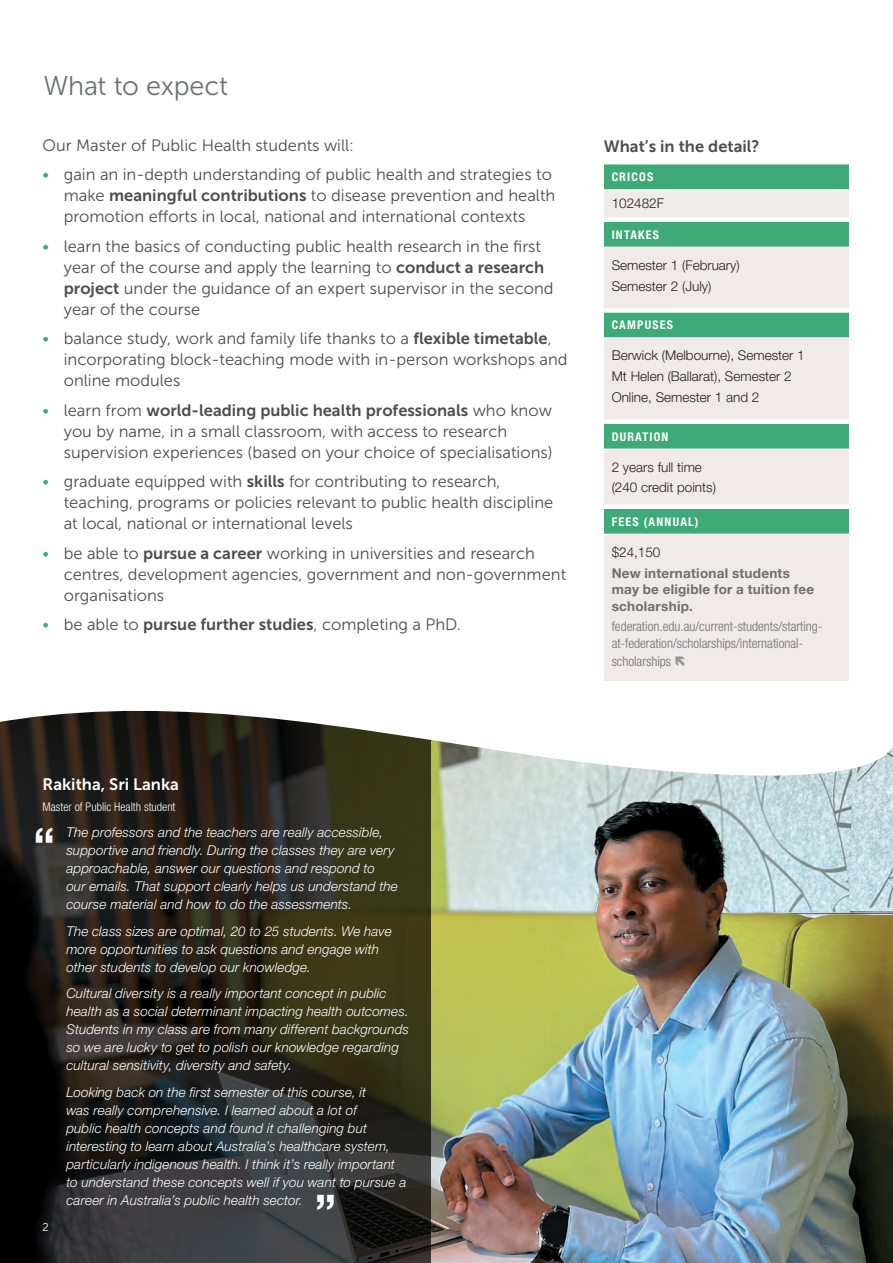
<style>
.page{position:relative;width:893px;height:1263px;background:#fff}
.page>*{position:absolute;margin:0;border:0;box-sizing:border-box;transform-origin:0 0}
.t1{font:700 46.5px "Helvetica Neue LT 75";color:#fff}
.t2{font:27px "Museo Sans 300";letter-spacing:-.01em;color:#6d6f71}
.t3{font:16.5px/21px "Museo Sans 300";color:#4d4d4f}
.t4{font:16.5px "Museo Sans 700";color:#4d4d4f}
.t5{font:16.5px "Museo Sans 700";color:#fff}
.t6{font:13.5px/18px "Helvetica Neue LT 46 Light It";letter-spacing:.01em;color:#fff}
.t7{font:300 13.5px/20.7px "Helvetica Neue LT 45";color:#231f20}
.t8{font:13.5px/16.5px "Helvetica Neue LT 47 Light Cn";color:#6d6f71}
.t9{font:700 13.5px/16.5px "Helvetica Neue LT 75";letter-spacing:.02em;color:#6d6f71}
.t10{font:12px "Helvetica Neue LT 77 Bold Cond";letter-spacing:.1em;color:#fff}
.t11{font:12px "Helvetica Neue LT 47 Light Cn";color:#fff}
.t12{font:11.25px "Museo Sans 300";color:#fff}
.s1{color:#3daa78}
.s2{font-family:"Museo Sans 700"}
.s3{font-family:"Museo Sans 300";color:#3daa78}
.s4{font-family:"Museo Sans 300"}
</style>
<div class="page">
<img style="left:431px;top:792px;width:462px;height:471px">
<svg style="left:0;top:792px;width:431px;height:471px;background:#29271f"></svg>
<svg style="left:0;top:710px;width:893px;height:82px"></svg>
<div style="left:604px;top:164px;width:245px;height:25px;background:#3daa78"></div>
<svg style="left:604px;top:191px;width:245px;height:490px;background:#cadcd0"></svg>
<hr style="left:602px;top:247px;width:248px;height:1px;background:#fff">
<hr style="left:602px;top:337px;width:248px;height:2px;background:#fff">
<hr style="left:602px;top:449px;width:248px;height:1px;background:#fff">
<hr style="left:602px;top:534px;width:248px;height:1px;background:#fff">
<div style="left:604px;top:217px;width:245px;height:5px;background:#fff"></div>
<div style="left:604px;top:308px;width:245px;height:5px;background:#fff"></div>
<div style="left:604px;top:419px;width:245px;height:5px;background:#fff"></div>
<div style="left:604px;top:504px;width:245px;height:5px;background:#fff"></div>
<svg style="left:675px;top:656px;width:10px;height:10px"></svg>
<h2 class="t2" style="left:44px;top:71px;width:186px">What to expect</h2>
<p class="t3" style="left:43px;top:135px;width:313px">Our Master of Public Health students will:</p>
<p class="t3" style="left:64px;top:164px;width:493px;text-indent:-21px"><span class="s1">•</span> gain an in-depth understanding of public health and strategies to make <span class="s2">meaningful contributions</span> to disease prevention and health promotion efforts in local, national and international contexts</p>
<p class="t3" style="left:64px;top:236px;width:491px;text-indent:-21px"><span class="s1">•</span> learn the basics of conducting public health research in the first year of the course and apply the learning to <span class="s2">conduct a research project</span> under the guidance of an expert supervisor in the second year of the course</p>
<p class="t3" style="left:64px;top:328px;width:505px;text-indent:-21px"><span class="s1">•</span> balance study, work and family life thanks to a <span class="s2">flexible timetable</span>, incorporating block-teaching mode with in-person workshops and online modules</p>
<p class="t4" style="left:43px;top:401px;width:511px"><span class="s3">•</span> <span class="s4">learn from</span> world-leading public health professionals <span class="s4">who know</span></p>
<p class="t3" style="left:64px;top:421px;width:490px">you by name, in a small classroom, with access to research supervision experiences (based on your choice of specialisations)</p>
<p class="t3" style="left:64px;top:471px;width:491px;text-indent:-21px"><span class="s1">•</span> graduate equipped with <span class="s2">skills</span> for contributing to research, teaching, programs or policies relevant to public health discipline at local, national or international levels</p>
<p class="t3" style="left:64px;top:543px;width:504px;text-indent:-21px"><span class="s1">•</span> be able to <span class="s2">pursue a career</span> working in universities and research centres, development agencies, government and non-government organisations</p>
<p class="t3" style="left:43px;top:614px;width:420px"><span class="s1">•</span> be able to <span class="s2">pursue further studies</span>, completing a PhD.</p>
<p class="t4" style="left:604px;top:137px;width:157px">What’s in the detail?</p>
<p class="t10" style="left:612px;top:170px;width:43px">CRICOS</p>
<p class="t7" style="left:612px;top:193px;width:54px">102482F</p>
<p class="t10" style="left:612px;top:227px;width:49px">INTAKES</p>
<p class="t7" style="left:612px;top:254px;width:130px">Semester 1 (February)<br>Semester 2 (July)</p>
<p class="t10" style="left:612px;top:318px;width:63px">CAMPUSES</p>
<p class="t7" style="left:612px;top:345px;width:195px">Berwick (Melbourne), Semester 1<br>Mt Helen (Ballarat), Semester 2<br>Online, Semester 1 and 2</p>
<p class="t10" style="left:612px;top:429px;width:58px">DURATION</p>
<p class="t7" style="left:612px;top:456px;width:106px">2 years full time (240 credit points)</p>
<p class="t10" style="left:612px;top:514px;width:88px">FEES (ANNUAL)</p>
<p class="t7" style="left:612px;top:541px;width:50px">$24,150</p>
<p class="t9" style="left:612px;top:564px;width:204px">New international students may be eligible for a tuition fee scholarship.</p>
<p class="t8" style="left:612px;top:618px;width:212px">federation.edu.au/current-students/starting&shy;at-federation/scholarships/international-</p>
<p class="t8" style="left:612px;top:653px;width:61px">scholarships</p>
<p class="t5" style="left:43px;top:775px;width:138px">Rakitha, Sri Lanka</p>
<p class="t11" style="left:43px;top:799px;width:135px">Master of Public Health student</p>
<p class="t6" style="left:66px;top:823px;width:333px">The professors and the teachers are really accessible, supportive and friendly. During the classes they are very approachable, answer our questions and respond to<br>our emails. That support clearly helps us understand the course material and how to do the assessments.</p>
<p class="t6" style="left:66px;top:921px;width:327px">The class sizes are optimal, 20 to 25 students. We have more opportunities to ask questions and engage with other students to develop our knowledge.</p>
<p class="t6" style="left:66px;top:984px;width:344px">Cultural diversity is a really important concept in public health as a social determinant impacting health outcomes.<br>Students in my class are from many different backgrounds so we are lucky to get to polish our knowledge regarding cultural sensitivity, diversity and safety.</p>
<p class="t6" style="left:66px;top:1082px;width:342px">Looking back on the first semester of this course, it<br>was really comprehensive. I learned about a lot of<br>public health concepts and found it challenging but interesting to learn about Australia’s healthcare system, particularly indigenous health. I think it’s really important to understand these concepts well if you want to pursue a career in Australia’s public health sector.</p>
<h1 class="t1" style="left:34px;top:815px;width:23px">“</h1>
<h1 class="t1" style="left:315px;top:1183px;width:23px">”</h1>
<p class="t12" style="left:43px;top:1221px;width:8px">2</p>
</div>
